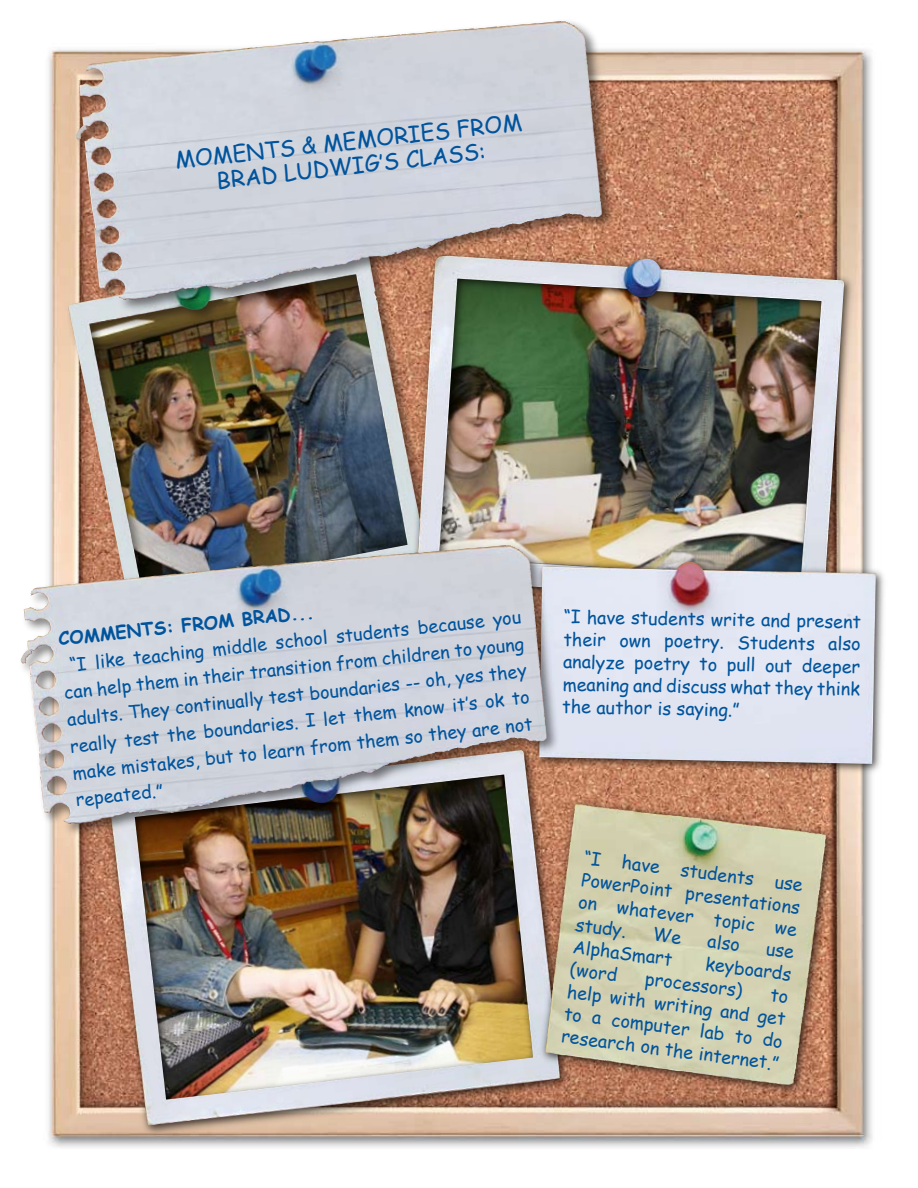
<style>
.page{position:relative;width:918px;height:1188px;background:#fff}
.page>*{position:absolute;margin:0;border:0;box-sizing:border-box;transform-origin:0 0}
.t1{font:22.5px/24.8px "Comic Sans MS";color:#00549d;text-align:center}
.t2{font:18px/22.4px "Comic Sans MS";color:#00549d;text-align:justify}
.t3{font:700 18px "Comic Sans MS";color:#00549d}
</style>
<div class="page">
<img style="left:48px;top:49px;width:825px;height:1099px">
<img style="left:67px;top:249px;width:342px;height:292px">
<div style="left:102px;top:743px;width:470px;height:394px;background:#000;opacity:.75"></div>
<img style="left:108px;top:839px;width:453px;height:287px">
<div style="left:409px;top:248px;width:447px;height:368px;background:#000;opacity:.75"></div>
<img style="left:416px;top:254px;width:429px;height:300px">
<div style="left:72px;top:17px;width:545px;height:298px;background:#000;opacity:.5"></div>
<img style="left:505px;top:25px;width:97px;height:202px">
<div style="left:532px;top:554px;width:356px;height:222px;background:#000;opacity:.75"></div>
<img style="left:562px;top:561px;width:314px;height:203px">
<div style="left:17px;top:541px;width:545px;height:298px;background:#000;opacity:.5"></div>
<img style="left:450px;top:549px;width:97px;height:202px">
<div style="left:538px;top:797px;width:300px;height:300px;background:#000;opacity:.75"></div>
<img style="left:545px;top:804px;width:278px;height:281px">
<svg style="left:653px;top:927px;width:28px;height:17px"></svg>
<svg style="left:766px;top:946px;width:28px;height:13px"></svg>
<p class="t1" style="left:174px;top:146px;width:350px;rotate:-6deg">MOMENTS &amp; MEMORIES FROM<br>BRAD LUDWIG’S CLASS:</p>
<p class="t3" style="left:57px;top:625px;width:258px;rotate:-6deg">COMMENTS: FROM BRAD...</p>
<p class="t2" style="left:60px;top:651px;width:464px;line-height:27.2px;text-indent:8px;rotate:-6deg">“I like teaching middle school students because you can help them in their transition from children to young adults. They continually test boundaries -- oh, yes they really test the boundaries. I let them know it’s ok to make mistakes, but to learn from them so they are not repeated.”</p>
<p class="t2" style="left:564px;top:605px;width:299px;rotate:1deg">“I have students write and present their own poetry. Students also analyze poetry to pull out deeper meaning and discuss what they think the author is saying.”</p>
<p class="t2" style="left:585px;top:846px;width:222px;rotate:7deg">“I have students use PowerPoint presentations on whatever topic we study.</p>
<p class="t2" style="left:709px;top:929px;width:34px;rotate:7deg">also</p>
<p class="t2" style="left:574px;top:935px;width:102px;rotate:7deg">AlphaSmart</p>
<p class="t2" style="left:707px;top:952px;width:88px;rotate:7deg">keyboards</p>
<p class="t2" style="left:572px;top:957px;width:49px;rotate:7deg">(word</p>
<p class="t2" style="left:647px;top:967px;width:99px;rotate:7deg">processors)</p>
<p class="t2" style="left:571px;top:958px;width:222px;text-indent:203px;rotate:7deg">to help with writing and get to a computer lab to do research on the internet.”</p>
</div>
